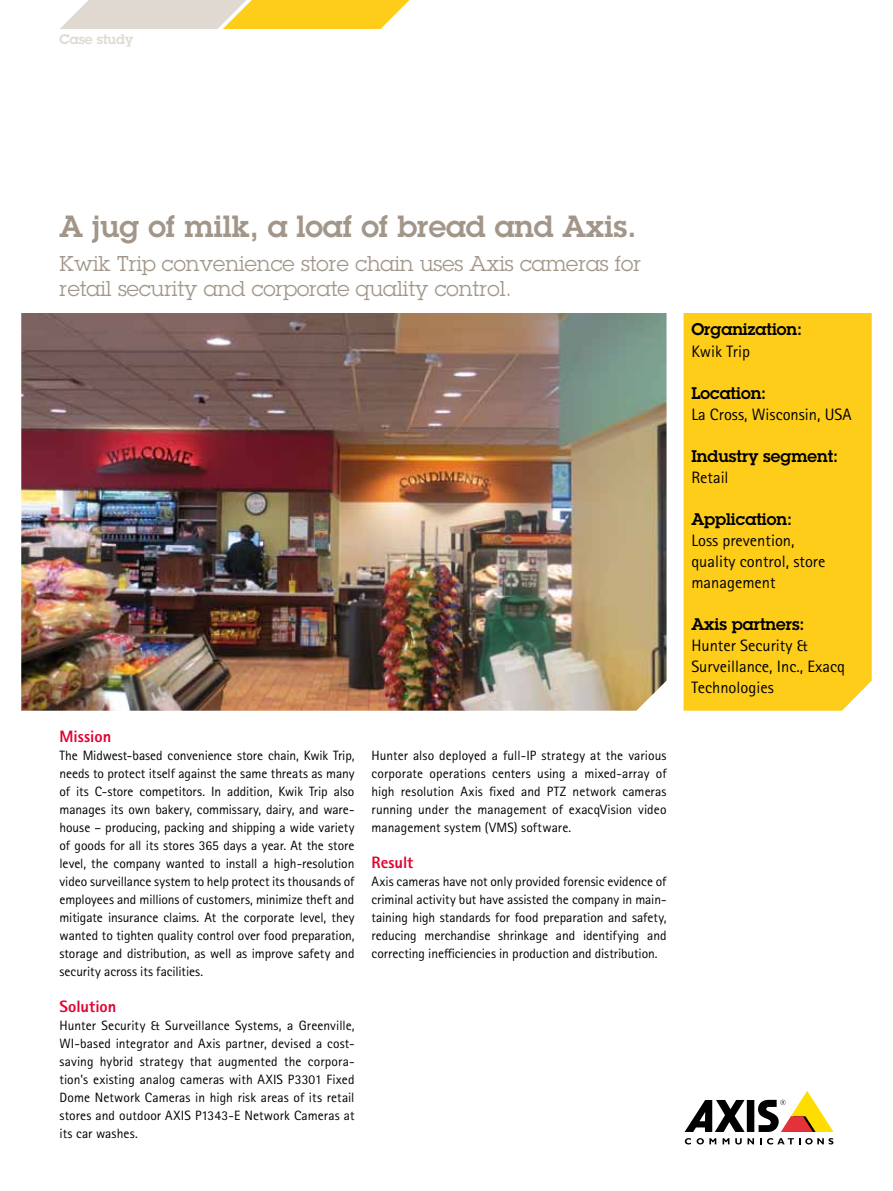
<style>
.page{position:relative;width:893px;height:1191px;background:#fff}
.page>*{position:absolute;margin:0;border:0;box-sizing:border-box;transform-origin:0 0}
.t1{font:600 30px "Lubalin Graph ECG";color:#a19689}
.t2{font:21px/25.5px "Lubalin Graph ECG";color:#a19689}
.t3{font:16.5px/21px "Rotis Sans Serif Pro";color:#000}
.t4{font:600 16.5px "Lubalin Graph ECG";color:#000}
.t5{font:800 16.5px "Rotis Sans Serif Pro";color:#e20030}
.t6{font:16.5px "Rotis Sans Cyrillic";color:#000}
.t7{font:13.5px/18px "Rotis Sans Serif Pro";color:#000;text-align:justify}
.t8{font:600 13.5px "Lubalin Graph ECG";color:#dfd9d1}
</style>
<div class="page">
<div style="left:747px;top:1100px;width:7px;height:32px;background:#000"></div>
<svg style="left:685px;top:1100px;width:60px;height:32px"></svg>
<svg style="left:758px;top:1091px;width:75px;height:41px"></svg>
<svg style="left:685px;top:1138px;width:6px;height:6px"></svg>
<svg style="left:697px;top:1138px;width:19px;height:6px"></svg>
<svg style="left:723px;top:1138px;width:6px;height:6px"></svg>
<svg style="left:735px;top:1138px;width:19px;height:6px"></svg>
<svg style="left:760px;top:1138px;width:73px;height:6px"></svg>
<div style="left:684px;top:313px;width:188px;height:397px;background:#fecd1a"></div>
<img style="left:21px;top:313px;width:645px;height:397px">
<svg style="left:60px;top:0;width:350px;height:29px"></svg>
<p class="t8" style="left:60px;top:30px;width:75px">Case study</p>
<h1 class="t1" style="left:60px;top:206px;width:578px">A jug of milk, a loaf of bread and Axis.</h1>
<h2 class="t2" style="left:60px;top:250px;width:583px">Kwik Trip convenience store chain uses Axis cameras for retail security and corporate quality control.</h2>
<p class="t5" style="left:60px;top:725px;width:53px">Mission</p>
<p class="t7" style="left:60px;top:746px;width:296px">The Midwest-based convenience store chain, Kwik Trip, needs to protect itself against the same threats as many of its C-store competitors. In addition, Kwik Trip also manages its own bakery, commissary, dairy, and ware&shy;house – producing, packing and shipping a wide variety of goods for all its stores 365 days a year. At the store level, the company wanted to install a high-resolution video surveillance system to help protect its thousands of employees and millions of customers, minimize theft and mitigate insurance claims. At the corporate level, they wanted to tighten quality control over food preparation, storage and distribution, as well as improve safety and security across its facilities.</p>
<p class="t5" style="left:60px;top:995px;width:58px">Solution</p>
<p class="t7" style="left:60px;top:1016px;width:297px">Hunter Security &amp; Surveillance Systems, a Greenville, WI-based integrator and Axis partner, devised a cost&shy;saving hybrid strategy that augmented the corpora&shy;tion’s existing analog cameras with AXIS P3301 Fixed Dome Network Cameras in high risk areas of its retail stores and outdoor AXIS P1343-E Network Cameras at its car washes.</p>
<p class="t7" style="left:372px;top:746px;width:297px">Hunter also deployed a full-IP strategy at the various corporate operations centers using a mixed-array of high resolution Axis fixed and PTZ network cameras running under the management of exacqVision video management system (VMS) software.</p>
<p class="t5" style="left:372px;top:851px;width:43px">Result</p>
<p class="t7" style="left:372px;top:872px;width:297px">Axis cameras have not only provided forensic evidence of criminal activity but have assisted the company in main&shy;taining high standards for food preparation and safety, reducing merchandise shrinkage and identifying and correcting inefficiencies in production and distribution.</p>
<p class="t4" style="left:691px;top:319px;width:112px">Organization:</p>
<p class="t3" style="left:691px;top:340px;width:60px">Kwik Trip</p>
<p class="t4" style="left:691px;top:382px;width:76px">Location:</p>
<p class="t3" style="left:691px;top:403px;width:162px">La Cross, Wisconsin, USA</p>
<p class="t4" style="left:691px;top:445px;width:148px">Industry segment:</p>
<p class="t6" style="left:691px;top:467px;width:39px">Retail</p>
<p class="t4" style="left:691px;top:508px;width:102px">Application:</p>
<p class="t3" style="left:691px;top:529px;width:136px">Loss prevention, quality control, store management</p>
<p class="t4" style="left:691px;top:613px;width:115px">Axis partners:</p>
<p class="t3" style="left:691px;top:634px;width:155px">Hunter Security &amp;<br>Surveillance, Inc., Exacq<br>Technologies</p>
</div>
